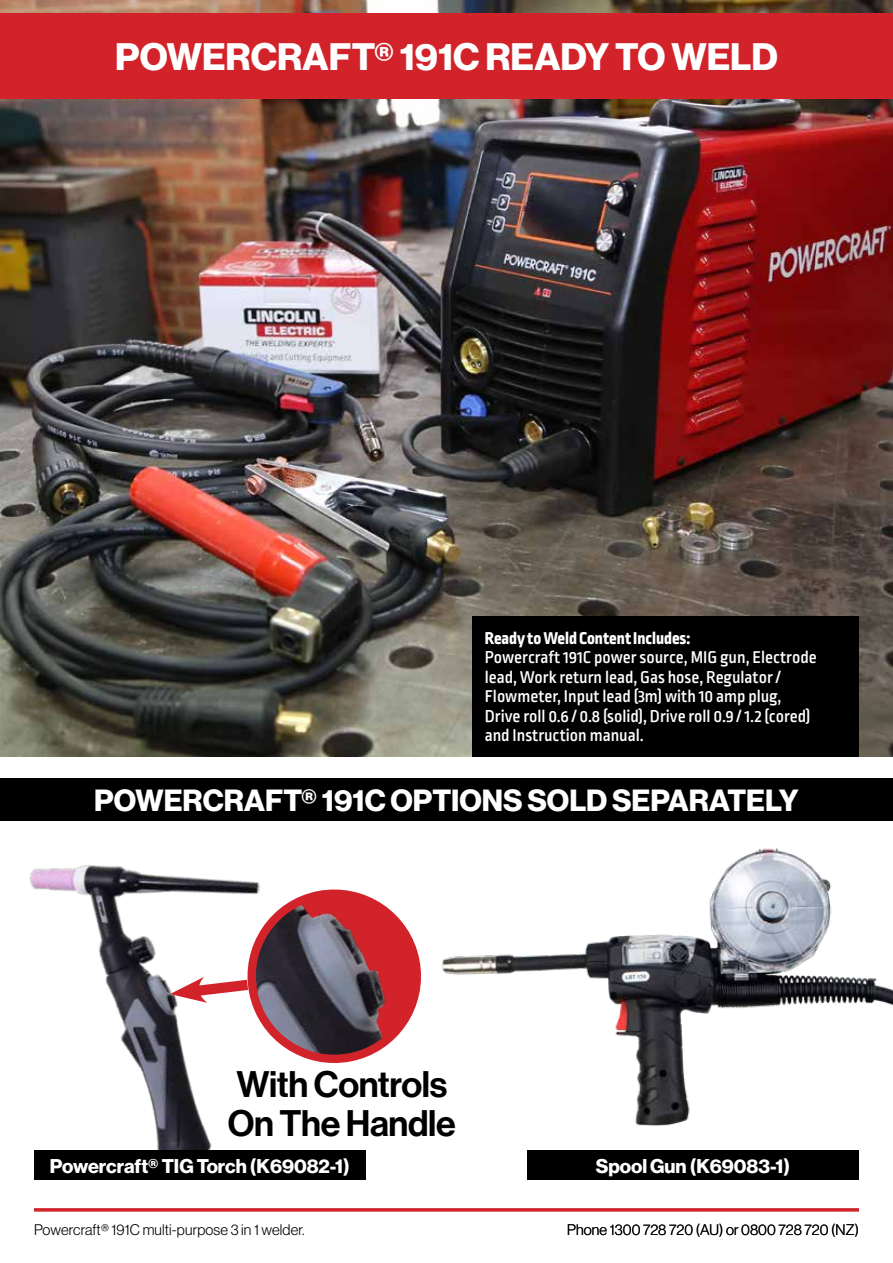
<style>
.page{position:relative;width:893px;height:1263px;background:#fff}
.page>*{position:absolute;margin:0;border:0;box-sizing:border-box;transform-origin:0 0}
.t1{font:37.5px "N Haas Grotesk DS Pro 75 Bd";color:#fff}
.t2{font:36.15px/39px "N Haas Grotesk DS Pro 65 Md";letter-spacing:-.01em;color:#000}
.t3{font:30px "N Haas Grotesk DS Pro 75 Bd";color:#fff}
.t4{font:19.5px "N Haas Grotesk DS Pro 75 Bd";color:#fff}
.t5{font:500 18px/19.5px "Ropa Sans Pro";color:#fff}
.t6{font:800 18px "Ropa Sans Pro";color:#fff}
.t7{font:15px "N Haas Grotesk DS Pro 45 Lt";letter-spacing:.01em;color:#000}
</style>
<div class="page">
<hr style="left:34px;top:1208px;width:825px;height:3px;background:#d2232a">
<img style="left:0;top:0;width:893px;height:757px">
<img style="left:442px;top:848px;width:451px;height:278px">
<img style="left:29px;top:865px;width:231px;height:285px">
<svg style="left:170px;top:886px;width:251px;height:181px"></svg>
<div style="left:0;top:13px;width:893px;height:85px;background:#d2232a"></div>
<div style="left:472px;top:617px;width:387px;height:140px;background:#000"></div>
<div style="left:34px;top:1150px;width:332px;height:30px;background:#000"></div>
<div style="left:527px;top:1150px;width:332px;height:30px;background:#000"></div>
<div style="left:0;top:778px;width:893px;height:43px;background:#000"></div>
<h1 class="t1" style="left:115px;top:35px;width:664px">POWERCRAFT® 191C READY TO WELD</h1>
<p class="t6" style="left:485px;top:627px;width:207px">Ready to Weld Content Includes:</p>
<p class="t5" style="left:485px;top:649px;width:333px">Powercraft 191C power source, MIG gun, Electrode lead, Work return lead, Gas hose, Regulator / Flowmeter, Input lead (3m) with 10 amp plug, Drive roll 0.6 / 0.8 (solid), Drive roll 0.9 / 1.2 (cored) and Instruction manual.</p>
<h3 class="t3" style="left:94px;top:783px;width:706px">POWERCRAFT® 191C OPTIONS SOLD SEPARATELY</h3>
<h2 class="t2" style="left:228px;top:1066px;width:229px">With Controls<br>On The Handle</h2>
<p class="t4" style="left:50px;top:1154px;width:301px">Powercraft® TIG Torch (K69082-1)</p>
<p class="t4" style="left:596px;top:1154px;width:196px">Spool Gun (K69083-1)</p>
<p class="t7" style="left:34px;top:1221px;width:272px">Powercraft® 191C multi-purpose 3 in 1 welder.</p>
<p class="t7" style="left:567px;top:1221px;width:293px">Phone 1300 728 720 (AU) or 0800 728 720 (NZ)</p>
</div>
